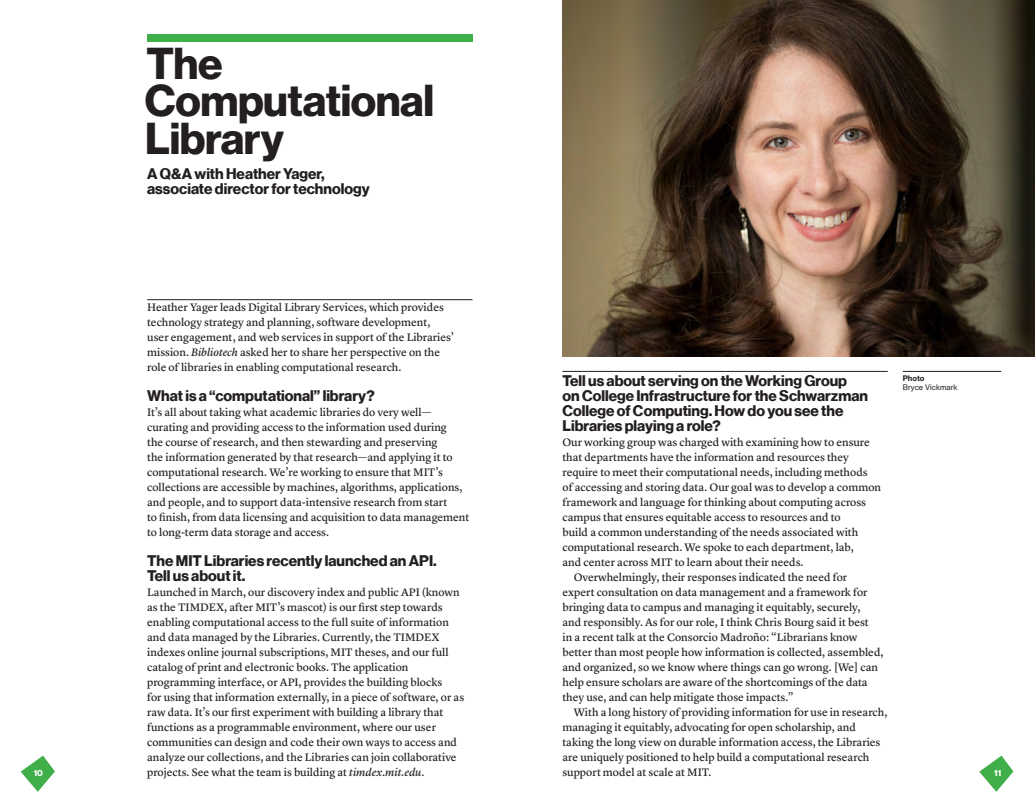
<style>
.page{position:relative;width:1035px;height:810px;background:#fff}
.page>*{position:absolute;margin:0;border:0;box-sizing:border-box;transform-origin:0 0}
.HEADLINE{font:43.75px "N Haas Grotesk DS Std 75 Bd";letter-spacing:-.01em;color:#231f20}
.SUB_HEAD{font:15px/15px "N Haas Grotesk DS Pro 75 Bd";color:#231f20}
.FIRST_PARAGRAPH{font:11.25px/15px "Lyon Text Regular No.2";color:#231f20}
.BODYCOPY{font:11.25px/15px "Lyon Text Regular No.2";color:#231f20}
.t1{font:8.75px "N Haas Grotesk DS Std 75 Bd";color:#fff}
.CAPTION_BOLD{font:7.5px "N Haas Grotesk TX Pro 55 Rg";color:#231f20}
.CAPTION_BOLD-2{font:7.5px "N Haas Grotesk TX Pro 75 Bd";color:#231f20}
.s1{font-style:italic}
</style>
<div class="page">
<svg style="left:979px;top:756px;width:34px;height:36px"></svg>
<svg style="left:21px;top:756px;width:34px;height:36px"></svg>
<div style="left:147px;top:34px;width:325px;height:8px;background:#40ae49"></div>
<hr style="left:562px;top:371px;width:326px;height:1px;background:#231f20">
<hr style="left:147px;top:299px;width:325px;height:1px;background:#231f20">
<img style="left:563px;top:0;width:472px;height:356px">
<hr style="left:903px;top:371px;width:98px;height:1px;background:#231f20">
<p class="HEADLINE" style="left:146px;top:38px;width:78px">The</p>
<p class="HEADLINE" style="left:145px;top:75px;width:291px">Computational</p>
<p class="HEADLINE" style="left:145px;top:113px;width:140px">Library</p>
<p class="SUB_HEAD" style="left:147px;top:167px;width:224px">A Q&amp;A with Heather Yager, associate director for technology</p>
<p class="FIRST_PARAGRAPH" style="left:147px;top:299px;width:308px">Heather Yager leads Digital Library Services, which provides technology strategy and planning, software development, user engagement, and web services in support of the Libraries’ mission. <span class="s1">Bibliotech</span> asked her to share her perspective on the role of libraries in enabling computational research.</p>
<p class="SUB_HEAD" style="left:147px;top:389px;width:229px">What is a “computational” library?</p>
<p class="FIRST_PARAGRAPH" style="left:147px;top:404px;width:301px">It’s all about taking what academic libraries do very well— curating and providing access to the information used during</p>
<p class="FIRST_PARAGRAPH" style="left:147px;top:434px;width:324px">the course of research, and then stewarding and preserving<br>the information generated by that research—and applying it to computational research. We’re working to ensure that MIT’s collections are accessible by machines, algorithms, applications, and people, and to support data-intensive research from start<br>to finish, from data licensing and acquisition to data management to long-term data storage and access.</p>
<p class="SUB_HEAD" style="left:147px;top:554px;width:291px">The MIT Libraries recently launched an API.</p>
<p class="SUB_HEAD" style="left:147px;top:569px;width:100px">Tell us about it.</p>
<p class="FIRST_PARAGRAPH" style="left:147px;top:584px;width:319px">Launched in March, our discovery index and public API (known as the TIMDEX, after MIT’s mascot) is our first step towards enabling computational access to the full suite of information and data managed by the Libraries. Currently, the TIMDEX indexes online journal subscriptions, MIT theses, and our full catalog of print and electronic books. The application programming interface, or API, provides the building blocks<br>for using that information externally, in a piece of software, or as raw data. It’s our first experiment with building a library that functions as a programmable environment, where our user communities can design and code their own ways to access and analyze our collections, and the Libraries can join collaborative projects. See what the team is building at <span class="s1">timdex.mit.edu</span>.</p>
<p class="SUB_HEAD" style="left:562px;top:374px;width:307px">Tell us about serving on the Working Group<br>on College Infrastructure for the Schwarzman College of Computing. How do you see the Libraries playing a role?</p>
<p class="FIRST_PARAGRAPH" style="left:562px;top:434px;width:320px">Our working group was charged with examining how to ensure that departments have the information and resources they require to meet their computational needs, including methods<br>of accessing and storing data. Our goal was to develop a common framework and language for thinking about computing across campus that ensures equitable access to resources and to<br>build a common understanding of the needs associated with computational research. We spoke to each department, lab,<br>and center across MIT to learn about their needs.</p>
<p class="BODYCOPY" style="left:562px;top:569px;width:323px;text-indent:11px">Overwhelmingly, their responses indicated the need for<br>expert consultation on data management and a framework for bringing data to campus and managing it equitably, securely,<br>and responsibly. As for our role, I think Chris Bourg said it best<br>in a recent talk at the Consorcio Madroño: “Librarians know better than most people how information is collected, assembled, and organized, so we know where things can go wrong. [We] can help ensure scholars are aware of the shortcomings of the data they use, and can help mitigate those impacts.”</p>
<p class="BODYCOPY" style="left:562px;top:704px;width:327px;text-indent:11px">With a long history of providing information for use in research, managing it equitably, advocating for open scholarship, and taking the long view on durable information access, the Libraries are uniquely positioned to help build a computational research support model at scale at MIT.</p>
<p class="CAPTION_BOLD-2" style="left:903px;top:374px;width:23px">Photo</p>
<p class="CAPTION_BOLD" style="left:903px;top:383px;width:56px">Bryce Vickmark</p>
<p class="t1" style="left:34px;top:768px;width:11px">10</p>
<p class="t1" style="left:994px;top:768px;width:9px">11</p>
</div>
